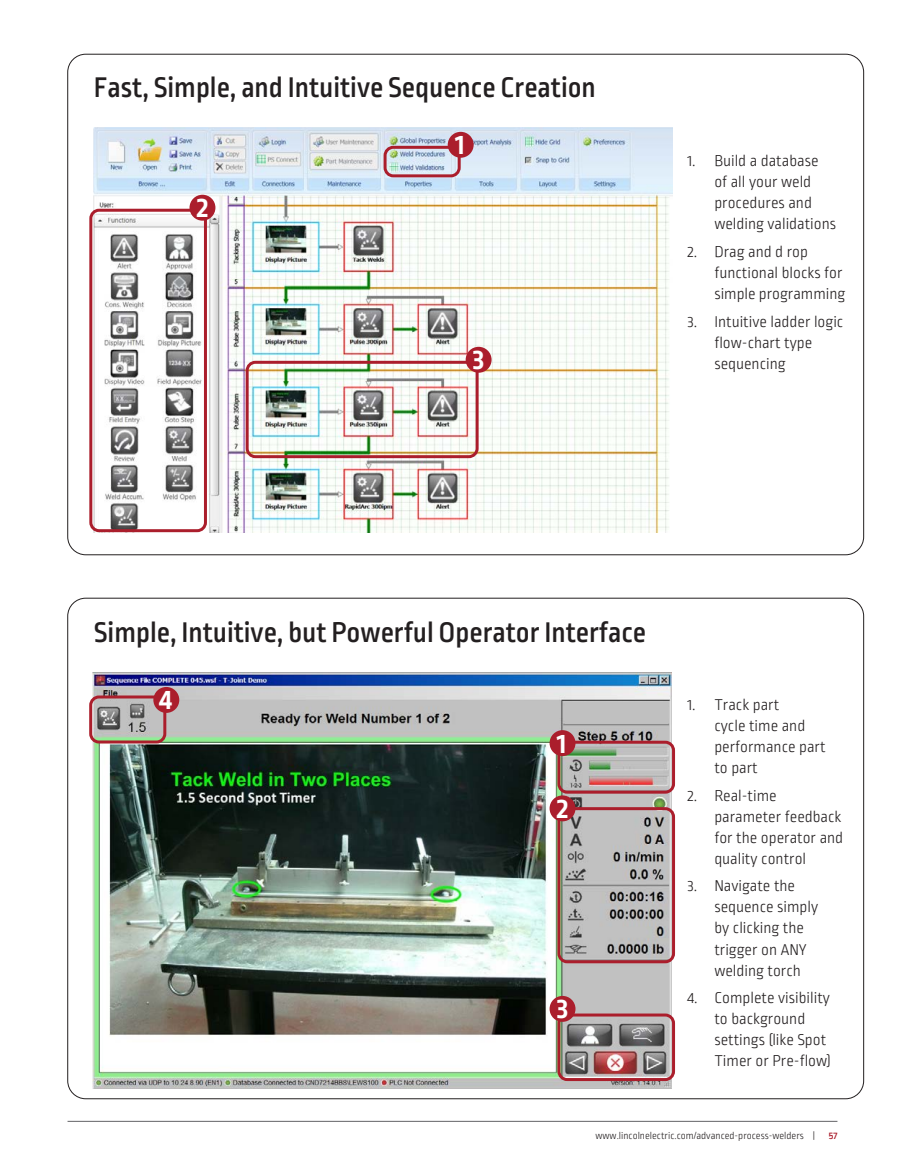
<style>
.page{position:relative;width:905px;height:1175px;background:#fff}
.page>*{position:absolute;margin:0;border:0;box-sizing:border-box;transform-origin:0 0}
.t1{font:500 30px "Ropa Sans Pro";color:#231f20}
.t2{font:700 30px "Ropa Sans Pro";color:#fff}
.t3{font:300 16.5px/21px "Ropa Sans Pro";color:#231f20}
.t4{font:300 10.5px "Ropa Sans Pro";color:#231f20}
.t5{font:500 10.5px "Ropa Sans Pro";color:#ab1e2c}
</style>
<div class="page">
<hr style="left:68px;top:1121px;width:769px;height:1px;background:#636366">
<img style="left:94px;top:128px;width:579px;height:404px">
<img style="left:92px;top:672px;width:579px;height:416px">
<div style="left:89px;top:695px;width:77px;height:48px;border:3px solid #ab1e2c;border-radius:8px"></div>
<div style="left:383px;top:146px;width:77px;height:31px;border:3px solid #ab1e2c;border-radius:8px"></div>
<div style="left:246px;top:361px;width:232px;height:97px;border:3px solid #ab1e2c;border-radius:8px"></div>
<div style="left:89px;top:209px;width:118px;height:323px;border:3px solid #ab1e2c;border-radius:8px"></div>
<div style="left:557px;top:740px;width:118px;height:53px;border:3px solid #ab1e2c;border-radius:8px"></div>
<div style="left:557px;top:807px;width:118px;height:156px;border:3px solid #ab1e2c;border-radius:8px"></div>
<div style="left:557px;top:1013px;width:118px;height:68px;border:3px solid #ab1e2c;border-radius:8px"></div>
<div style="left:153px;top:687px;width:26px;height:26px;background:#ab1e2c;border-radius:50%"></div>
<div style="left:447px;top:132px;width:26px;height:26px;background:#ab1e2c;border-radius:50%"></div>
<div style="left:465px;top:347px;width:26px;height:26px;background:#ab1e2c;border-radius:50%"></div>
<div style="left:189px;top:195px;width:26px;height:26px;background:#ab1e2c;border-radius:50%"></div>
<div style="left:549px;top:730px;width:26px;height:26px;background:#ab1e2c;border-radius:50%"></div>
<div style="left:549px;top:795px;width:26px;height:26px;background:#ab1e2c;border-radius:50%"></div>
<div style="left:549px;top:995px;width:26px;height:26px;background:#ab1e2c;border-radius:50%"></div>
<div style="left:565px;top:702px;width:102px;height:21px;background:#c0c0c0"></div>
<p class="t1" style="left:94px;top:70px;width:503px">Fast, Simple, and Intuitive Sequence Creation</p>
<p class="t2" style="left:197px;top:190px;width:13px">2</p>
<p class="t2" style="left:455px;top:127px;width:11px">1</p>
<p class="t2" style="left:473px;top:342px;width:13px">3</p>
<p class="t3" style="left:714px;top:151px;width:123px;text-indent:-27px">1. Build a database<br>of all your weld procedures and welding validations</p>
<p class="t3" style="left:714px;top:242px;width:132px;text-indent:-27px">2. Drag and d rop functional blocks for simple programming</p>
<p class="t3" style="left:714px;top:312px;width:130px;text-indent:-27px">3. Intuitive ladder logic flow-chart type sequencing</p>
<p class="t1" style="left:94px;top:616px;width:553px">Simple, Intuitive, but Powerful Operator Interface</p>
<p class="t2" style="left:159px;top:682px;width:14px">4</p>
<p class="t2" style="left:556px;top:725px;width:11px">1</p>
<p class="t2" style="left:556px;top:791px;width:13px">2</p>
<p class="t2" style="left:556px;top:991px;width:13px">3</p>
<p class="t3" style="left:714px;top:695px;width:113px;text-indent:-27px">1. Track part<br>cycle time and performance part to part</p>
<p class="t3" style="left:714px;top:786px;width:130px;text-indent:-27px">2. Real-time parameter feedback for the operator and quality control</p>
<p class="t3" style="left:714px;top:876px;width:105px;text-indent:-27px">3. Navigate the sequence simply by clicking the trigger on ANY welding torch</p>
<p class="t3" style="left:714px;top:988px;width:118px;text-indent:-27px">4. Complete visibility to background settings (like Spot<br>Timer or Pre-flow)</p>
<p class="t4" style="left:595px;top:1130px;width:221px">www.lincolnelectric.com/advanced-process-welders |</p>
<p class="t5" style="left:828px;top:1129px;width:10px">57</p>
</div>
